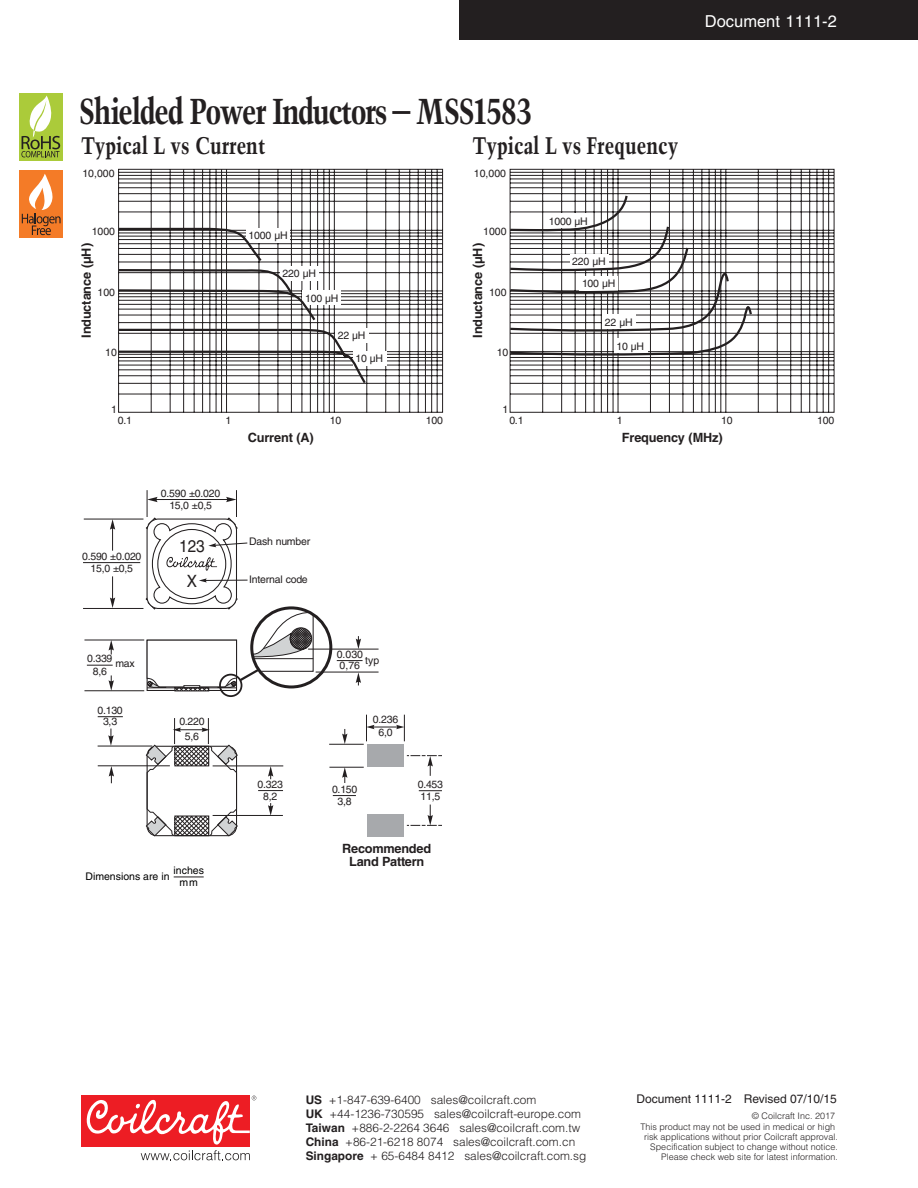
<style>
.page{position:relative;width:918px;height:1188px;background:#fff}
.page>*{position:absolute;margin:0;border:0;box-sizing:border-box;transform-origin:0 0}
.t1{font:700 condensed 36px "Trump Mediaeval";letter-spacing:-.045em;color:#231f20}
.t2{font:700 condensed 24px "Trump Mediaeval";color:#231f20}
.t3{font:16.95px/35.2px "Helvetica";color:#231f20;text-align:center;scale:.91 1}
.t4{font:16.5px "Helvetica";color:#fff}
.t5{font:700 12.75px/12.9px "Helvetica";letter-spacing:-.01em;color:#231f20;text-align:center}
.t6{font:12px "Helvetica";color:#231f20}
.t7{font:300 11.85px "Helvetica";color:#231f20}
.t8{font:700 11.85px/14.1px "Helvetica";color:#231f20}
.t9{font:10.5px/12.1px "Helvetica";letter-spacing:-.015em;color:#231f20;text-align:center}
.t10{font:10.5px/12px "Helvetica";color:#000;text-align:center}
.t11{font:300 9px/9.9px "Helvetica";color:#231f20;text-align:right}
</style>
<div class="page">
<div style="left:459px;top:0;width:459px;height:40px;background:#231f20"></div>
<div style="left:81px;top:1096px;width:169px;height:51px;background:#ed1d24"></div>
<svg style="left:86px;top:1096px;width:170px;height:64px"></svg>
<div style="left:19px;top:93px;width:44px;height:67px;background:#abcb3a"></div>
<svg style="left:21px;top:96px;width:39px;height:61px"></svg>
<div style="left:19px;top:171px;width:44px;height:67px;background:#f47b27"></div>
<svg style="left:22px;top:174px;width:39px;height:61px"></svg>
<hr style="left:174px;top:877px;width:30px;height:1px;background:#231f20">
<div style="left:367px;top:744px;width:37px;height:23px;background:#a7a9ac"></div>
<div style="left:367px;top:814px;width:37px;height:23px;background:#a7a9ac"></div>
<hr style="left:98px;top:765px;width:72px;height:1px;background:#231f20">
<hr style="left:213px;top:815px;width:70px;height:1px;background:#231f20">
<hr style="left:213px;top:766px;width:70px;height:1px;background:#231f20">
<hr style="left:98px;top:746px;width:54px;height:1px;background:#231f20">
<hr style="left:329px;top:744px;width:35px;height:1px;background:#231f20">
<hr style="left:329px;top:767px;width:35px;height:1px;background:#231f20">
<svg style="left:109px;top:766px;width:5px;height:17px"></svg>
<svg style="left:268px;top:766px;width:5px;height:13px"></svg>
<svg style="left:108px;top:729px;width:6px;height:17px"></svg>
<svg style="left:268px;top:803px;width:5px;height:12px"></svg>
<svg style="left:342px;top:729px;width:5px;height:15px"></svg>
<svg style="left:342px;top:767px;width:5px;height:16px"></svg>
<svg style="left:407px;top:755px;width:35px;height:21px"></svg>
<svg style="left:407px;top:805px;width:35px;height:21px"></svg>
<svg style="left:366px;top:715px;width:39px;height:26px"></svg>
<svg style="left:333px;top:795px;width:23px;height:1px"></svg>
<svg style="left:419px;top:790px;width:23px;height:1px"></svg>
<svg style="left:98px;top:716px;width:25px;height:1px"></svg>
<svg style="left:258px;top:790px;width:25px;height:1px"></svg>
<hr style="left:84px;top:690px;width:60px;height:1px;background:#231f20">
<hr style="left:84px;top:640px;width:60px;height:1px;background:#231f20">
<svg style="left:109px;top:640px;width:5px;height:15px"></svg>
<svg style="left:109px;top:675px;width:5px;height:16px"></svg>
<hr style="left:84px;top:519px;width:59px;height:1px;background:#231f20">
<hr style="left:83px;top:608px;width:60px;height:1px;background:#231f20">
<hr style="left:83px;top:562px;width:57px;height:1px;background:#231f20">
<svg style="left:87px;top:665px;width:26px;height:1px"></svg>
<svg style="left:110px;top:519px;width:5px;height:32px"></svg>
<svg style="left:110px;top:576px;width:5px;height:32px"></svg>
<svg style="left:146px;top:718px;width:92px;height:119px"></svg>
<hr style="left:316px;top:672px;width:63px;height:1px;background:#231f20">
<hr style="left:308px;top:649px;width:71px;height:1px;background:#231f20">
<svg style="left:356px;top:636px;width:5px;height:13px"></svg>
<svg style="left:356px;top:672px;width:5px;height:13px"></svg>
<svg style="left:337px;top:660px;width:26px;height:1px"></svg>
<div style="left:219px;top:674px;width:23px;height:23px;border:2px solid #231f20;border-radius:50%"></div>
<svg style="left:145px;top:490px;width:169px;height:202px"></svg>
<svg style="left:509px;top:169px;width:326px;height:244px"></svg>
<svg style="left:509px;top:193px;width:244px;height:162px"></svg>
<svg style="left:118px;top:169px;width:325px;height:244px"></svg>
<div style="left:353px;top:351px;width:33px;height:15px;background:#fff"></div>
<svg style="left:118px;top:227px;width:250px;height:159px"></svg>
<h1 class="t1" style="left:79px;top:88px;width:455px">Shielded Power Inductors – MSS1583</h1>
<h2 class="t2" style="left:81px;top:131px;width:186px">Typical L vs Current</h2>
<h2 class="t2" style="left:472px;top:131px;width:207px">Typical L vs Frequency</h2>
<p class="t9" style="left:82px;top:167px;width:34px">10,000</p>
<p class="t9" style="left:474px;top:167px;width:34px">10,000</p>
<p class="t9" style="left:92px;top:225px;width:25px">1000</p>
<p class="t5" style="left:80px;top:338px;width:96px;rotate:-90deg">Inductance (µH)</p>
<p class="t9" style="left:98px;top:286px;width:19px">100</p>
<p class="t9" style="left:105px;top:347px;width:13px">10</p>
<p class="t9" style="left:249px;top:230px;width:40px">1000 µH</p>
<p class="t9" style="left:283px;top:267px;width:35px">220 µH</p>
<p class="t9" style="left:305px;top:292px;width:35px">100 µH</p>
<p class="t9" style="left:356px;top:324px;width:29px;line-height:23px;text-align:left;text-indent:-18px">22 µH<br>10 µH</p>
<p class="t9" style="left:483px;top:225px;width:25px">1000</p>
<p class="t5" style="left:471px;top:338px;width:96px;rotate:-90deg">Inductance (µH)</p>
<p class="t9" style="left:489px;top:286px;width:19px">100</p>
<p class="t9" style="left:497px;top:347px;width:13px">10</p>
<p class="t9" style="left:549px;top:215px;width:40px">1000 µH</p>
<p class="t9" style="left:582px;top:250px;width:35px;line-height:22.2px;text-align:left;text-indent:-10px">220 µH<br>100 µH</p>
<p class="t9" style="left:605px;top:316px;width:29px">22 µH</p>
<p class="t9" style="left:617px;top:340px;width:29px">10 µH</p>
<p class="t9" style="left:111px;top:403px;width:7px">1</p>
<p class="t9" style="left:503px;top:403px;width:7px">1</p>
<h3 class="t4" style="left:705px;top:11px;width:134px">Document 1111-2</h3>
<p class="t9" style="left:118px;top:414px;width:16px">0.1</p>
<p class="t9" style="left:225px;top:414px;width:7px">1</p>
<p class="t9" style="left:330px;top:414px;width:13px">10</p>
<p class="t9" style="left:426px;top:414px;width:19px">100</p>
<p class="t5" style="left:248px;top:430px;width:68px">Current (A)</p>
<p class="t9" style="left:82px;top:550px;width:61px">0.590 ±0.020<br>15,0 ±0,5</p>
<p class="t9" style="left:161px;top:487px;width:61px">0.590 ±0.020<br>15,0 ±0,5</p>
<h3 class="t3" style="left:179px;top:528px;width:30px">123<br>X</h3>
<p class="t9" style="left:87px;top:653px;width:27px">0.339<br>8,6</p>
<p class="t9" style="left:115px;top:658px;width:21px">max</p>
<p class="t9" style="left:97px;top:704px;width:27px;line-height:11.6px">0.130<br>3,3</p>
<p class="t9" style="left:179px;top:714px;width:27px;line-height:14.5px">0.220<br>5,6</p>
<p class="t10" style="left:86px;top:870px;width:86px">Dimensions are in</p>
<p class="t10" style="left:174px;top:864px;width:32px">inches mm</p>
<p class="t9" style="left:249px;top:535px;width:63px">Dash number</p>
<p class="t9" style="left:249px;top:574px;width:60px">Internal code</p>
<p class="t9" style="left:257px;top:778px;width:27px">0.323<br>8,2</p>
<p class="t9" style="left:337px;top:649px;width:28px;line-height:11.1px;text-align:left">0.030<br>0,76</p>
<p class="t9" style="left:365px;top:654px;width:16px">typ</p>
<p class="t9" style="left:373px;top:714px;width:27px">0.236<br>6,0</p>
<p class="t9" style="left:332px;top:783px;width:27px">0.150<br>3,8</p>
<p class="t9" style="left:418px;top:778px;width:27px;text-align:left">0.453<br>11,5</p>
<p class="t5" style="left:342px;top:842px;width:90px">Recommended<br>Land Pattern</p>
<p class="t9" style="left:509px;top:414px;width:16px">0.1</p>
<p class="t9" style="left:617px;top:414px;width:7px">1</p>
<p class="t9" style="left:721px;top:414px;width:13px">10</p>
<p class="t9" style="left:817px;top:414px;width:19px">100</p>
<p class="t5" style="left:622px;top:430px;width:102px">Frequency (MHz)</p>
<p class="t7" style="left:329px;top:1092px;width:209px">+1-847-639-6400 sales@coilcraft.com</p>
<p class="t7" style="left:329px;top:1106px;width:253px">+44-1236-730595 sales@coilcraft-europe.com</p>
<p class="t7" style="left:352px;top:1121px;width:230px">+886-2-2264 3646 sales@coilcraft.com.tw</p>
<p class="t7" style="left:345px;top:1135px;width:232px">+86-21-6218 8074 sales@coilcraft.com.cn</p>
<p class="t7" style="left:370px;top:1149px;width:218px">+ 65-6484 8412 sales@coilcraft.com.sg</p>
<p class="t8" style="left:306px;top:1093px;width:59px">US<br>UK<br>Taiwan<br>China<br>Singapore</p>
<p class="t6" style="left:637px;top:1092px;width:202px">Document 1111-2 Revised 07/10/15</p>
<p class="t11" style="left:640px;top:1110px;width:196px;line-height:11.4px">© Coilcraft Inc. 2017<br>This product may not be used in medical or high</p>
<p class="t11" style="left:644px;top:1132px;width:195px">risk applications without prior Coilcraft approval.<br>Specification subject to change without notice.<br>Please check web site for latest information.</p>
</div>
